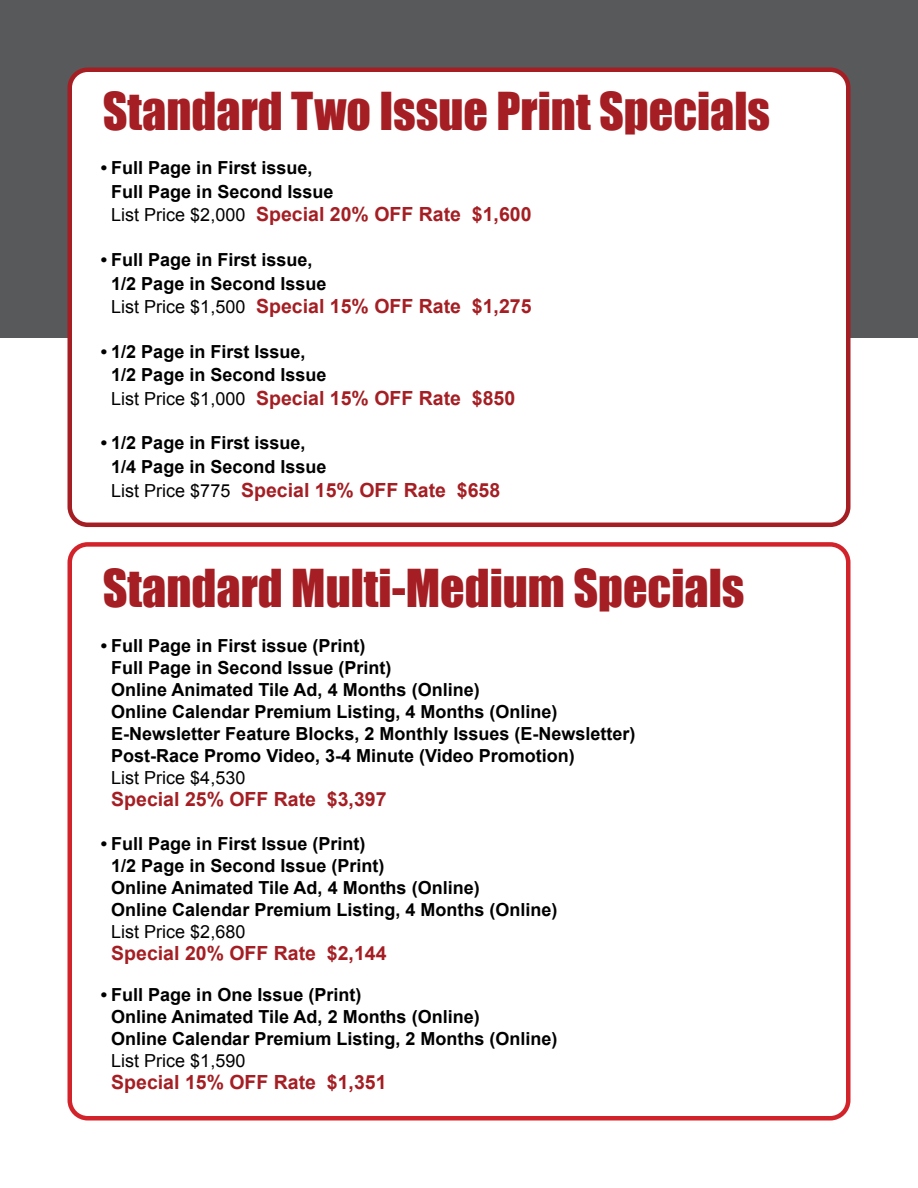
<style>
.page{position:relative;width:918px;height:1188px;background:#fff}
.page>*{position:absolute;margin:0;border:0;box-sizing:border-box;transform-origin:0 0}
.t1{font:48px "Impact";color:#a41e23}
.t2{font:700 19.5px "Arial";color:#a41e23}
.t3{font:700 18px/22px "Arial";color:#000}
.t4{font:18px "Arial";color:#000}
.s1{font-weight:400;font-size:18px;color:#000}
</style>
<div class="page">
<div style="left:0;top:0;width:918px;height:337px;background:#58595b"></div>
<div style="left:70px;top:70px;width:778px;height:455px;background:#fff;border-radius:18px"></div>
<div style="left:68px;top:68px;width:782px;height:459px;border:4px solid #a41e23;border-radius:18px"></div>
<div style="left:68px;top:542px;width:782px;height:578px;border:4px solid #d2232a;border-radius:18px"></div>
<h1 class="t1" style="left:103px;top:74px;width:669px">Standard Two Issue Print Specials</h1>
<p class="t3" style="left:111px;top:157px;width:224px;line-height:23.7px;text-indent:-10px">• Full Page in First issue,<br>Full Page in Second Issue</p>
<p class="t2" style="left:111px;top:202px;width:422px"><span class="s1">List Price $2,000</span> Special 20% OFF Rate $1,600</p>
<p class="t3" style="left:111px;top:248px;width:217px;line-height:23.7px;text-indent:-10px">• Full Page in First issue,<br>1/2 Page in Second Issue</p>
<p class="t2" style="left:111px;top:294px;width:422px"><span class="s1">List Price $1,500</span> Special 15% OFF Rate $1,275</p>
<p class="t3" style="left:111px;top:340px;width:217px;line-height:23.7px;text-indent:-10px">• 1/2 Page in First Issue,<br>1/2 Page in Second Issue</p>
<p class="t2" style="left:111px;top:385px;width:405px"><span class="s1">List Price $1,000</span> Special 15% OFF Rate $850</p>
<p class="t3" style="left:111px;top:432px;width:217px;line-height:23.7px;text-indent:-10px">• 1/2 Page in First issue,<br>1/4 Page in Second Issue</p>
<p class="t2" style="left:111px;top:477px;width:390px"><span class="s1">List Price $775</span> Special 15% OFF Rate $658</p>
<h1 class="t1" style="left:103px;top:551px;width:643px">Standard Multi-Medium Specials</h1>
<p class="t3" style="left:111px;top:635px;width:526px;text-indent:-10px">• Full Page in First issue (Print)<br>Full Page in Second Issue (Print)<br>Online Animated Tile Ad, 4 Months (Online)<br>Online Calendar Premium Listing, 4 Months (Online)<br>E-Newsletter Feature Blocks, 2 Monthly Issues (E-Newsletter)<br>Post-Race Promo Video, 3-4 Minute (Video Promotion)</p>
<p class="t4" style="left:111px;top:766px;width:136px">List Price $4,530</p>
<p class="t2" style="left:111px;top:786px;width:277px">Special 25% OFF Rate $3,397</p>
<p class="t3" style="left:111px;top:833px;width:448px;text-indent:-10px">• Full Page in First Issue (Print)<br>1/2 Page in Second Issue (Print)<br>Online Animated Tile Ad, 4 Months (Online)<br>Online Calendar Premium Listing, 4 Months (Online)</p>
<p class="t4" style="left:111px;top:920px;width:136px">List Price $2,680</p>
<p class="t2" style="left:111px;top:941px;width:277px">Special 20% OFF Rate $2,144</p>
<p class="t3" style="left:111px;top:985px;width:448px;text-indent:-10px">• Full Page in One Issue (Print)<br>Online Animated Tile Ad, 2 Months (Online)<br>Online Calendar Premium Listing, 2 Months (Online)</p>
<p class="t4" style="left:111px;top:1049px;width:136px">List Price $1,590</p>
<p class="t2" style="left:111px;top:1070px;width:277px">Special 15% OFF Rate $1,351</p>
</div>
